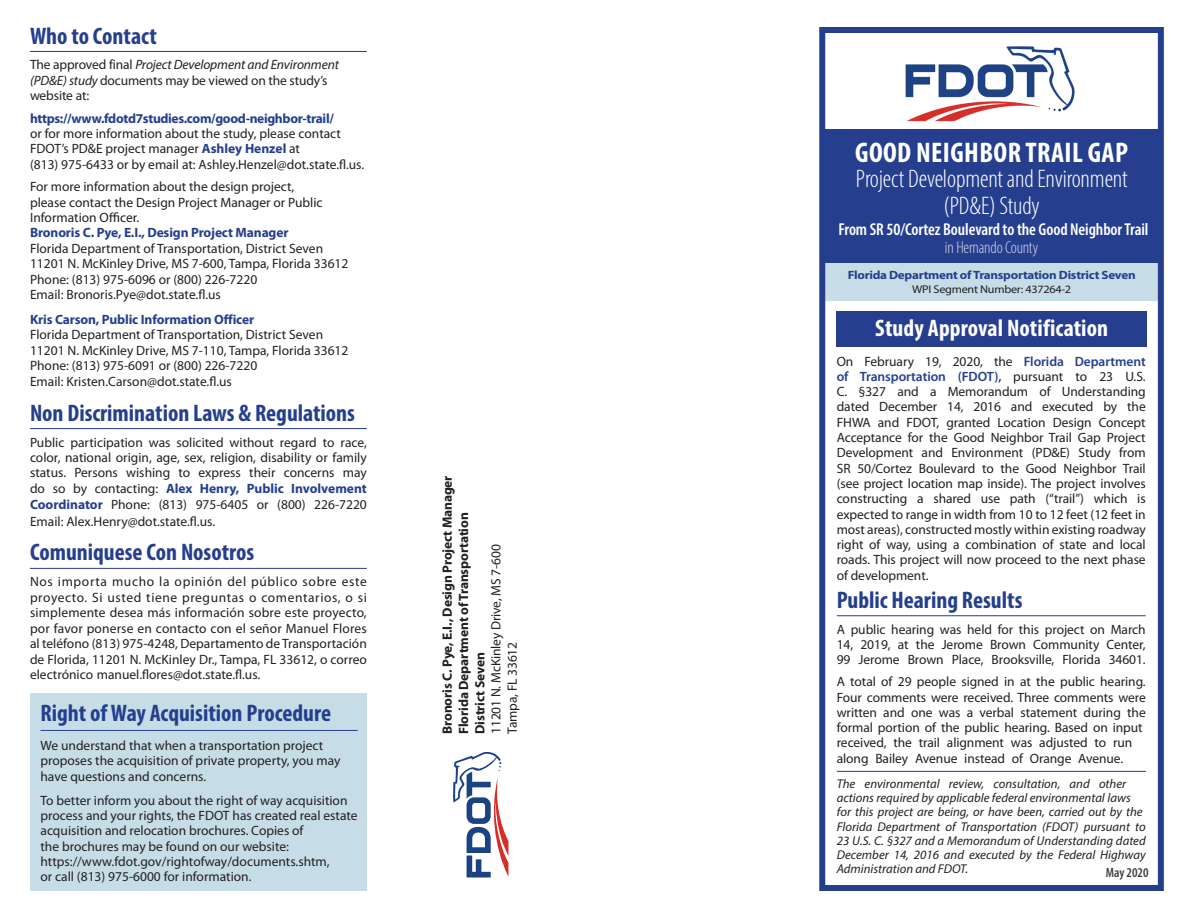
<style>
.page{position:relative;width:1188px;height:918px;background:#fff}
.page>*{position:absolute;margin:0;border:0;box-sizing:border-box;transform-origin:0 0}
.t1{font:700 condensed 28.5px "Myriad Pro";letter-spacing:.015em;color:#fff}
.t2{font:300 condensed 25.5px "Myriad Pro";letter-spacing:-.005em;color:#fff}
.Heading_1{font:700 condensed 24px "Myriad Pro";color:#253f8e}
.Heading_1-2{font:700 condensed 24px "Myriad Pro";letter-spacing:.005em;color:#fff}
.t3{font:600 condensed 17.25px "Myriad Pro";letter-spacing:-.005em;color:#fff}
.t4{font:300 condensed 17.25px "Myriad Pro";letter-spacing:-.01em;color:#d4d4e7}
.Body_Paragraph{font:13.5px/15.5px "Myriad Pro";color:#231f20}
.Body_Paragraph-2{font:700 13.5px/16.2px "Myriad Pro";letter-spacing:-.01em;color:#231f20}
.t5{font:600 condensed 13.5px "Myriad Pro";color:#3e3e3f}
.Body_Paragraph-3{font:italic 12.75px/14.2px "Myriad Pro";color:#231f20}
.Body_Paragraph-4{font:700 12px "Myriad Pro";letter-spacing:-.02em;color:#253f8e;scale:1.08 1}
.Body_Paragraph-5{font:11.25px "Myriad Pro";letter-spacing:-.02em;color:#231f20;scale:1.08 1}
.s1{font-style:italic}
.s2{font-weight:700;color:#253f8e}
.s3{font-weight:400}
.s4{font-weight:600;color:#253f8e}
</style>
<div class="page">
<svg style="left:453px;top:752px;width:55px;height:126px"></svg>
<hr style="left:837px;top:771px;width:309px;height:1px;background:#253f8e">
<div style="left:30px;top:693px;width:337px;height:198px;background:#c6dde7"></div>
<img style="left:905px;top:46px;width:170px;height:76px">
<div style="left:836px;top:311px;width:310px;height:36px;background:#253f8e"></div>
<hr style="left:40px;top:730px;width:318px;height:1px;background:#253f8e">
<div style="left:824px;top:130px;width:335px;height:152px;background:#253f8e"></div>
<div style="left:825px;top:263px;width:333px;height:38px;background:#c6dde7"></div>
<div style="left:819px;top:27px;width:345px;height:864px;border:6px solid #253f8e"></div>
<hr style="left:837px;top:615px;width:309px;height:1px;background:#253f8e">
<hr style="left:30px;top:51px;width:337px;height:1px;background:#253f8e">
<hr style="left:30px;top:428px;width:337px;height:1px;background:#253f8e">
<hr style="left:30px;top:568px;width:337px;height:1px;background:#253f8e">
<p class="Heading_1" style="left:30px;top:21px;width:128px">Who to Contact</p>
<p class="Body_Paragraph" style="left:30px;top:57px;width:311px">The approved final <span class="s1">Project Development and Environment (PD&amp;E) study</span> documents may be viewed on the study’s website at:</p>
<p class="Body_Paragraph" style="left:30px;top:110px;width:336px"><span class="s2">https://www.fdotd7studies.com/good-neighbor-trail/<br></span>or for more information about the study, please contact FDOT’s PD&amp;E project manager <span class="s2">Ashley Henzel</span> at<br>(813) 975-6433 or by email at: Ashley.Henzel@dot.state.fl.us.</p>
<p class="Body_Paragraph" style="left:30px;top:179px;width:320px">For more information about the design project,<br>please contact the Design Project Manager or Public Information Officer.<br><span class="s2">Bronoris C. Pye, E.I., Design Project Manager<br></span>Florida Department of Transportation, District Seven 11201 N. McKinley Drive, MS 7-600, Tampa, Florida 33612<br>Phone: (813) 975-6096 or (800) 226-7220<br>Email: Bronoris.Pye@dot.state.fl.us</p>
<p class="Body_Paragraph" style="left:30px;top:312px;width:320px"><span class="s2">Kris Carson, Public Information Officer<br></span>Florida Department of Transportation, District Seven 11201 N. McKinley Drive, MS 7-110, Tampa, Florida 33612<br>Phone: (813) 975-6091 or (800) 226-7220<br>Email: Kristen.Carson@dot.state.fl.us</p>
<p class="Heading_1" style="left:30px;top:398px;width:327px">Non Discrimination Laws &amp; Regulations</p>
<p class="Body_Paragraph" style="left:30px;top:434px;width:338px;text-align:justify">Public participation was solicited without regard to race, color, national origin, age, sex, religion, disability or family status. Persons wishing to express their concerns may do so by contacting: <span class="s2">Alex Henry, Public Involvement Coordinator</span> Phone: (813) 975-6405 or (800) 226-7220</p>
<p class="Body_Paragraph" style="left:30px;top:513px;width:187px">Email: Alex.Henry@dot.state.fl.us.</p>
<p class="Heading_1" style="left:30px;top:537px;width:226px">Comuniquese Con Nosotros</p>
<p class="Body_Paragraph" style="left:30px;top:574px;width:338px;text-align:justify">Nos importa mucho la opinión del público sobre este proyecto. Si usted tiene preguntas o comentarios, o si simplemente desea más información sobre este proyecto, por favor ponerse en contacto con el señor Manuel Flores al teléfono (813) 975-4248, Departamento de Transportación de Florida, 11201 N. McKinley Dr., Tampa, FL 33612, o correo electrónico manuel.flores@dot.state.fl.us.</p>
<p class="Heading_1" style="left:40px;top:698px;width:292px">Right of Way Acquisition Procedure</p>
<p class="Body_Paragraph" style="left:40px;top:737px;width:301px">We understand that when a transportation project proposes the acquisition of private property, you may have questions and concerns.</p>
<p class="Body_Paragraph" style="left:40px;top:792px;width:319px">To better inform you about the right of way acquisition process and your rights, the FDOT has created real estate acquisition and relocation brochures. Copies of<br>the brochures may be found on our website: https://www.fdot.gov/rightofway/documents.shtm,<br>or call (813) 975-6000 for information.</p>
<p class="Body_Paragraph-2" style="left:439px;top:734px;width:260px;rotate:-90deg">Bronoris C. Pye, E.I., Design Project Manager<br>Florida Department of Transportation<br>District Seven<br><span class="s3">11201 N. McKinley Drive, MS 7-600<br>Tampa, FL 33612</span></p>
<p class="t1" style="left:855px;top:135px;width:274px">GOOD NEIGHBOR TRAIL GAP</p>
<p class="t2" style="left:856px;top:164px;width:273px">Project Development and Environment</p>
<p class="t2" style="left:944px;top:191px;width:98px">(PD&amp;E) Study</p>
<p class="t3" style="left:838px;top:219px;width:312px">From SR 50/Cortez Boulevard to the Good Neighbor Trail</p>
<p class="t4" style="left:945px;top:237px;width:95px">in Hernando County</p>
<p class="Body_Paragraph-4" style="left:848px;top:267px;width:268px">Florida Department of Transportation District Seven</p>
<p class="Body_Paragraph-5" style="left:912px;top:283px;width:149px">WPI Segment Number: 437264-2</p>
<p class="Heading_1-2" style="left:875px;top:313px;width:234px">Study Approval Notification</p>
<p class="Body_Paragraph" style="left:837px;top:353px;width:311px;text-align:justify">On February 19, 2020, the <span class="s4">Florida Department of Transportation (FDOT),</span> pursuant to 23 U.S.<br>C. §327 and a Memorandum of Understanding dated December 14, 2016 and executed by the FHWA and FDOT, granted Location Design Concept Acceptance for the Good Neighbor Trail Gap Project Development and Environment (PD&amp;E) Study from SR 50/Cortez Boulevard to the Good Neighbor Trail (see project location map inside). The project involves constructing a shared use path (“trail”) which is expected to range in width from 10 to 12 feet (12 feet in most areas), constructed mostly within existing roadway right of way, using a combination of state and local roads. This project will now proceed to the next phase of development.</p>
<p class="Heading_1" style="left:837px;top:585px;width:187px">Public Hearing Results</p>
<p class="Body_Paragraph" style="left:837px;top:621px;width:311px;text-align:justify">A public hearing was held for this project on March 14, 2019, at the Jerome Brown Community Center, 99 Jerome Brown Place, Brooksville, Florida 34601.</p>
<p class="Body_Paragraph" style="left:837px;top:674px;width:311px">A total of 29 people signed in at the public hearing.<br>Four comments were received. Three comments were written and one was a verbal statement during the formal portion of the public hearing. Based on input received, the trail alignment was adjusted to run along Bailey Avenue instead of Orange Avenue.</p>
<p class="Body_Paragraph-3" style="left:837px;top:776px;width:310px">The environmental review, consultation, and other actions required by applicable federal environmental laws for this project are being, or have been, carried out by the Florida Department of Transportation (FDOT) pursuant to 23 U.S. C. §327 and a Memorandum of Understanding dated December 14, 2016 and executed by the Federal Highway Administration and FDOT.</p>
<p class="t5" style="left:1106px;top:865px;width:44px">May 2020</p>
</div>
